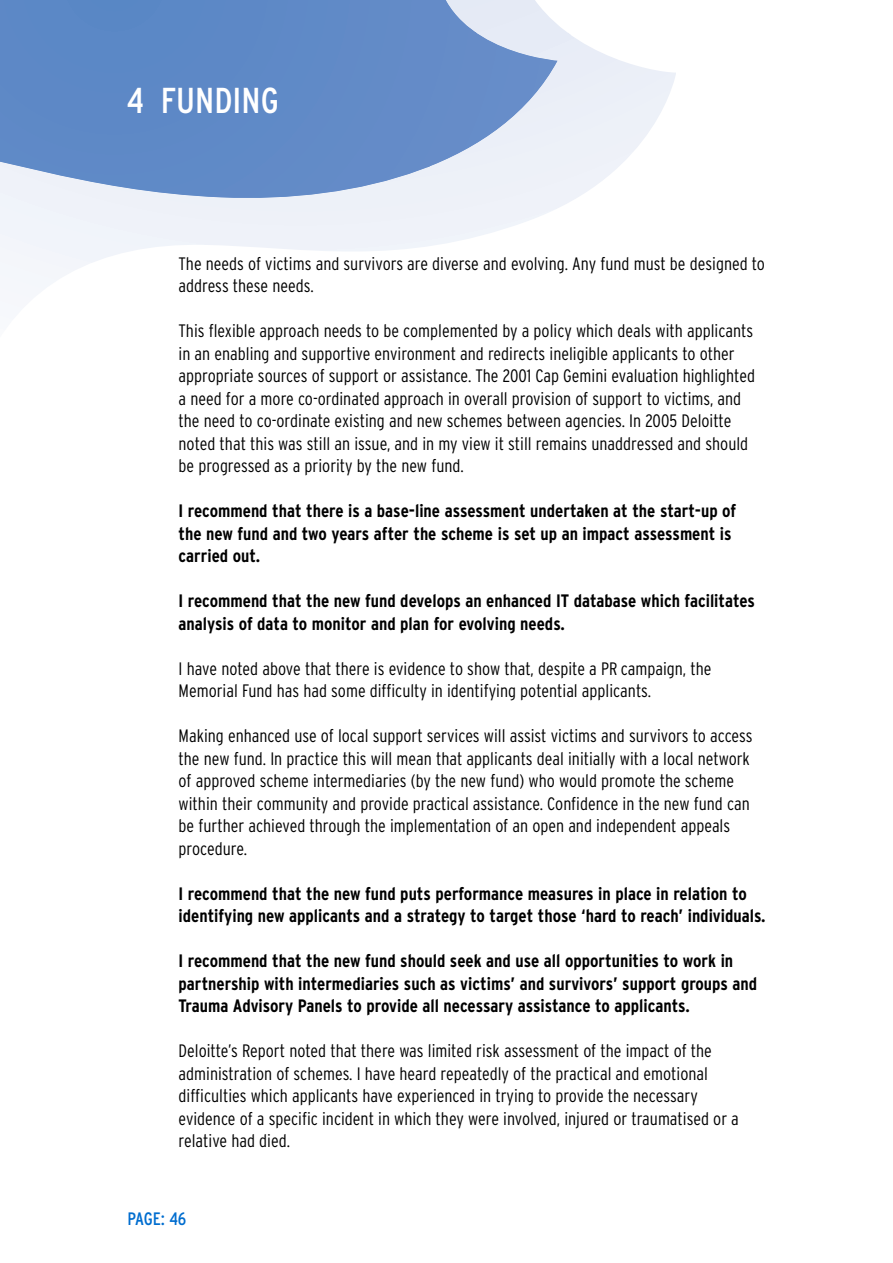
<style>
.page{position:relative;width:893px;height:1263px;background:#fff}
.page>*{position:absolute;margin:0;border:0;box-sizing:border-box;transform-origin:0 0}
.t1{font:condensed 36px "Interstate";color:#fff}
.t2{font:300 condensed 18px/22.5px "Interstate";color:#000}
.t3{font:700 condensed 18px/22.5px "Interstate";color:#000}
.t4{font:condensed 18px "Interstate";letter-spacing:-.005em;color:#006dcf}
</style>
<div class="page">
<svg style="left:0;top:24px;width:676px;height:265px"></svg>
<svg style="left:0;top:0;width:557px;height:203px;background:#7a9dd0"></svg>
<h1 class="t1" style="left:127px;top:80px;width:154px">4 FUNDING</h1>
<p class="t2" style="left:179px;top:252px;width:588px">The needs of victims and survivors are diverse and evolving. Any fund must be designed to address these needs.</p>
<p class="t2" style="left:179px;top:320px;width:578px">This flexible approach needs to be complemented by a policy which deals with applicants in an enabling and supportive environment and redirects ineligible applicants to other appropriate sources of support or assistance. The 2001 Cap Gemini evaluation highlighted a need for a more co-ordinated approach in overall provision of support to victims, and the need to co-ordinate existing and new schemes between agencies. In 2005 Deloitte noted that this was still an issue, and in my view it still remains unaddressed and should be progressed as a priority by the new fund.</p>
<p class="t3" style="left:179px;top:500px;width:559px">I recommend that there is a base-line assessment undertaken at the start-up of the new fund and two years after the scheme is set up an impact assessment is carried out.</p>
<p class="t3" style="left:179px;top:590px;width:578px">I recommend that the new fund develops an enhanced IT database which facilitates analysis of data to monitor and plan for evolving needs.</p>
<p class="t2" style="left:179px;top:657px;width:534px">I have noted above that there is evidence to show that, despite a PR campaign, the<br>Memorial Fund has had some difficulty in identifying potential applicants.</p>
<p class="t2" style="left:179px;top:725px;width:576px">Making enhanced use of local support services will assist victims and survivors to access the new fund. In practice this will mean that applicants deal initially with a local network of approved scheme intermediaries (by the new fund) who would promote the scheme within their community and provide practical assistance. Confidence in the new fund can be further achieved through the implementation of an open and independent appeals procedure.</p>
<p class="t3" style="left:179px;top:882px;width:588px">I recommend that the new fund puts performance measures in place in relation to identifying new applicants and a strategy to target those ‘hard to reach’ individuals.</p>
<p class="t3" style="left:179px;top:950px;width:580px">I recommend that the new fund should seek and use all opportunities to work in partnership with intermediaries such as victims’ and survivors’ support groups and<br>Trauma Advisory Panels to provide all necessary assistance to applicants.</p>
<p class="t2" style="left:179px;top:1040px;width:562px">Deloitte’s Report noted that there was limited risk assessment of the impact of the administration of schemes. I have heard repeatedly of the practical and emotional difficulties which applicants have experienced in trying to provide the necessary evidence of a specific incident in which they were involved, injured or traumatised or a relative had died.</p>
<p class="t4" style="left:127px;top:1209px;width:61px">PAGE: 46</p>
</div>
